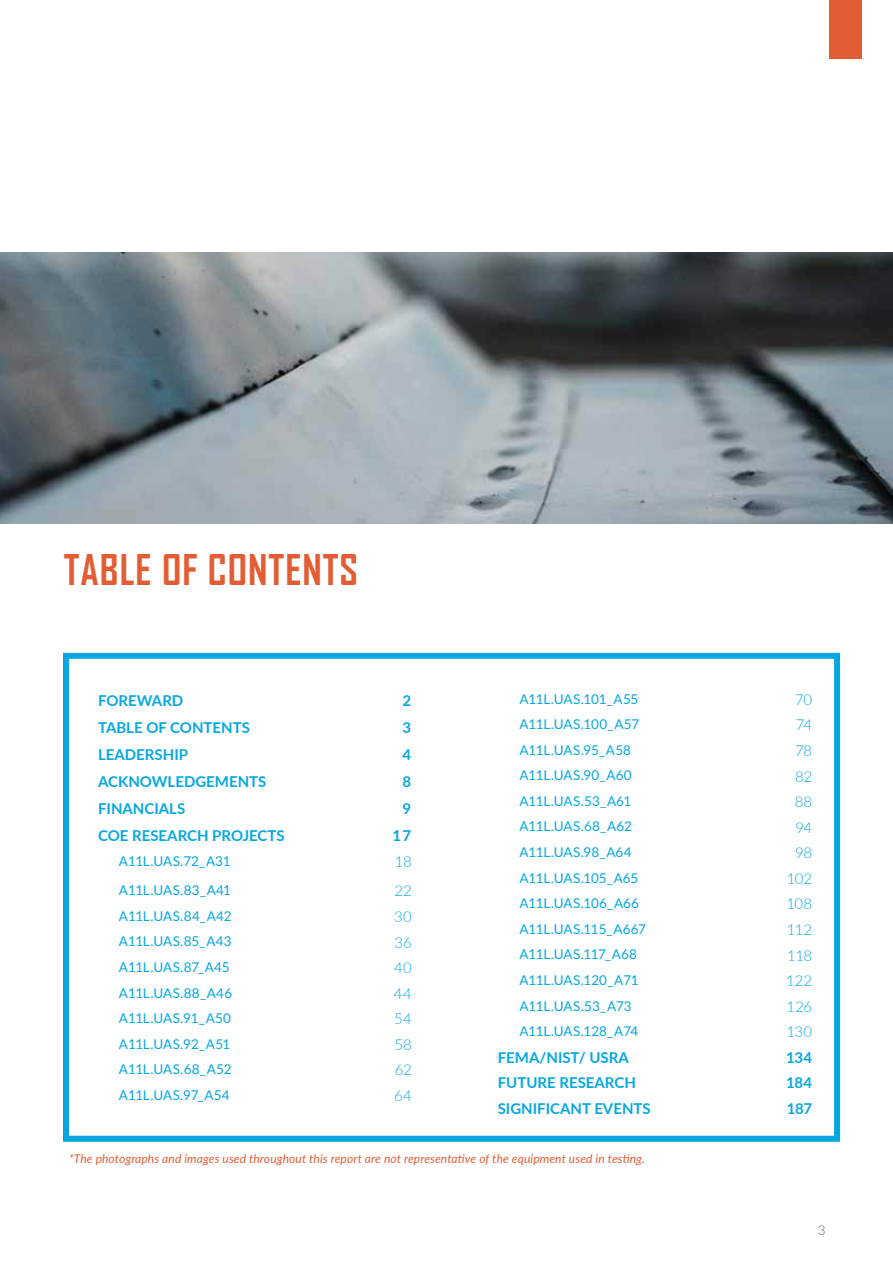
<style>
.page{position:relative;width:893px;height:1263px;background:#fff}
.page>*{position:absolute;margin:0;border:0;box-sizing:border-box;transform-origin:0 0}
.t1{font:700 40.5px "Agency FB";letter-spacing:.025em;color:#e25d34}
.t2{font:700 15px "Lato";color:#06a7e0}
.t3{font:300 15px "Lato";color:#06a7e0}
.t4{font:13.5px "Lato";letter-spacing:-.005em;color:#06a7e0}
.t5{font:300 13.5px "Lato";color:#58595b}
.t6{font:italic 12px "Lato";letter-spacing:.01em;color:#e25d34}
</style>
<div class="page">
<div style="left:63px;top:653px;width:777px;height:489px;border:6px solid #06a7e0"></div>
<img style="left:0;top:253px;width:893px;height:271px">
<div style="left:829px;top:0;width:33px;height:59px;background:#e25d34"></div>
<h1 class="t1" style="left:64px;top:544px;width:296px">TABLE OF CONTENTS</h1>
<p class="t4" style="left:519px;top:689px;width:121px">A11L.UAS.101_A55</p>
<p class="t3" style="left:795px;top:689px;width:19px">70</p>
<p class="t4" style="left:519px;top:714px;width:121px">A11L.UAS.100_A57</p>
<p class="t3" style="left:796px;top:714px;width:18px">74</p>
<p class="t4" style="left:519px;top:740px;width:113px">A11L.UAS.95_A58</p>
<p class="t3" style="left:795px;top:740px;width:19px">78</p>
<p class="t4" style="left:519px;top:766px;width:114px">A11L.UAS.90_A60</p>
<p class="t3" style="left:795px;top:766px;width:19px">82</p>
<p class="t4" style="left:519px;top:791px;width:113px">A11L.UAS.53_A61</p>
<p class="t3" style="left:795px;top:791px;width:19px">88</p>
<p class="t4" style="left:519px;top:817px;width:114px">A11L.UAS.68_A62</p>
<p class="t3" style="left:795px;top:817px;width:18px">94</p>
<p class="t4" style="left:519px;top:842px;width:114px">A11L.UAS.98_A64</p>
<p class="t3" style="left:795px;top:842px;width:19px">98</p>
<p class="t4" style="left:519px;top:868px;width:121px">A11L.UAS.105_A65</p>
<p class="t3" style="left:787px;top:868px;width:27px">102</p>
<p class="t4" style="left:519px;top:894px;width:121px">A11L.UAS.106_A66</p>
<p class="t3" style="left:786px;top:893px;width:27px">108</p>
<p class="t4" style="left:519px;top:919px;width:128px">A11L.UAS.115_A667</p>
<p class="t3" style="left:787px;top:919px;width:27px">112</p>
<p class="t4" style="left:519px;top:945px;width:119px">A11L.UAS.117_A68</p>
<p class="t3" style="left:787px;top:945px;width:27px">118</p>
<p class="t4" style="left:519px;top:970px;width:121px">A11L.UAS.120_A71</p>
<p class="t3" style="left:786px;top:970px;width:28px">122</p>
<p class="t4" style="left:519px;top:996px;width:114px">A11L.UAS.53_A73</p>
<p class="t3" style="left:787px;top:996px;width:27px">126</p>
<p class="t4" style="left:519px;top:1021px;width:120px">A11L.UAS.128_A74</p>
<p class="t3" style="left:786px;top:1021px;width:27px">130</p>
<p class="t2" style="left:498px;top:1046px;width:133px">FEMA/NIST/ USRA</p>
<p class="t2" style="left:786px;top:1046px;width:28px">134</p>
<p class="t2" style="left:498px;top:1072px;width:140px">FUTURE RESEARCH</p>
<p class="t2" style="left:786px;top:1072px;width:28px">184</p>
<p class="t2" style="left:498px;top:1097px;width:155px">SIGNIFICANT EVENTS</p>
<p class="t2" style="left:787px;top:1097px;width:27px">187</p>
<p class="t6" style="left:69px;top:1149px;width:578px">*The photographs and images used throughout this report are not representative of the equipment used in testing.</p>
<p class="t2" style="left:98px;top:689px;width:87px">FOREWARD</p>
<p class="t2" style="left:402px;top:689px;width:10px">2</p>
<p class="t2" style="left:98px;top:716px;width:153px">TABLE OF CONTENTS</p>
<p class="t2" style="left:402px;top:716px;width:10px">3</p>
<p class="t2" style="left:98px;top:743px;width:91px">LEADERSHIP</p>
<p class="t2" style="left:402px;top:743px;width:10px">4</p>
<p class="t2" style="left:98px;top:770px;width:170px">ACKNOWLEDGEMENTS</p>
<p class="t2" style="left:402px;top:770px;width:10px">8</p>
<p class="t2" style="left:98px;top:797px;width:89px">FINANCIALS</p>
<p class="t2" style="left:402px;top:797px;width:10px">9</p>
<p class="t2" style="left:98px;top:824px;width:188px">COE RESEARCH PROJECTS</p>
<p class="t2" style="left:393px;top:824px;width:20px">17</p>
<p class="t4" style="left:119px;top:851px;width:113px">A11L.UAS.72_A31</p>
<p class="t3" style="left:395px;top:851px;width:18px">18</p>
<p class="t4" style="left:119px;top:881px;width:114px">A11L.UAS.83_A41</p>
<p class="t3" style="left:394px;top:880px;width:19px">22</p>
<p class="t4" style="left:119px;top:906px;width:114px">A11L.UAS.84_A42</p>
<p class="t3" style="left:394px;top:906px;width:19px">30</p>
<p class="t4" style="left:119px;top:932px;width:114px">A11L.UAS.85_A43</p>
<p class="t3" style="left:394px;top:932px;width:19px">36</p>
<p class="t4" style="left:119px;top:957px;width:112px">A11L.UAS.87_A45</p>
<p class="t3" style="left:394px;top:957px;width:19px">40</p>
<p class="t4" style="left:119px;top:983px;width:115px">A11L.UAS.88_A46</p>
<p class="t3" style="left:394px;top:983px;width:20px">44</p>
<p class="t4" style="left:119px;top:1008px;width:113px">A11L.UAS.91_A50</p>
<p class="t3" style="left:394px;top:1008px;width:19px">54</p>
<p class="t4" style="left:119px;top:1034px;width:113px">A11L.UAS.92_A51</p>
<p class="t3" style="left:395px;top:1034px;width:19px">58</p>
<p class="t4" style="left:119px;top:1060px;width:114px">A11L.UAS.68_A52</p>
<p class="t3" style="left:395px;top:1059px;width:19px">62</p>
<p class="t4" style="left:119px;top:1085px;width:112px">A11L.UAS.97_A54</p>
<p class="t3" style="left:394px;top:1085px;width:19px">64</p>
<p class="t5" style="left:818px;top:1220px;width:9px">3</p>
</div>
